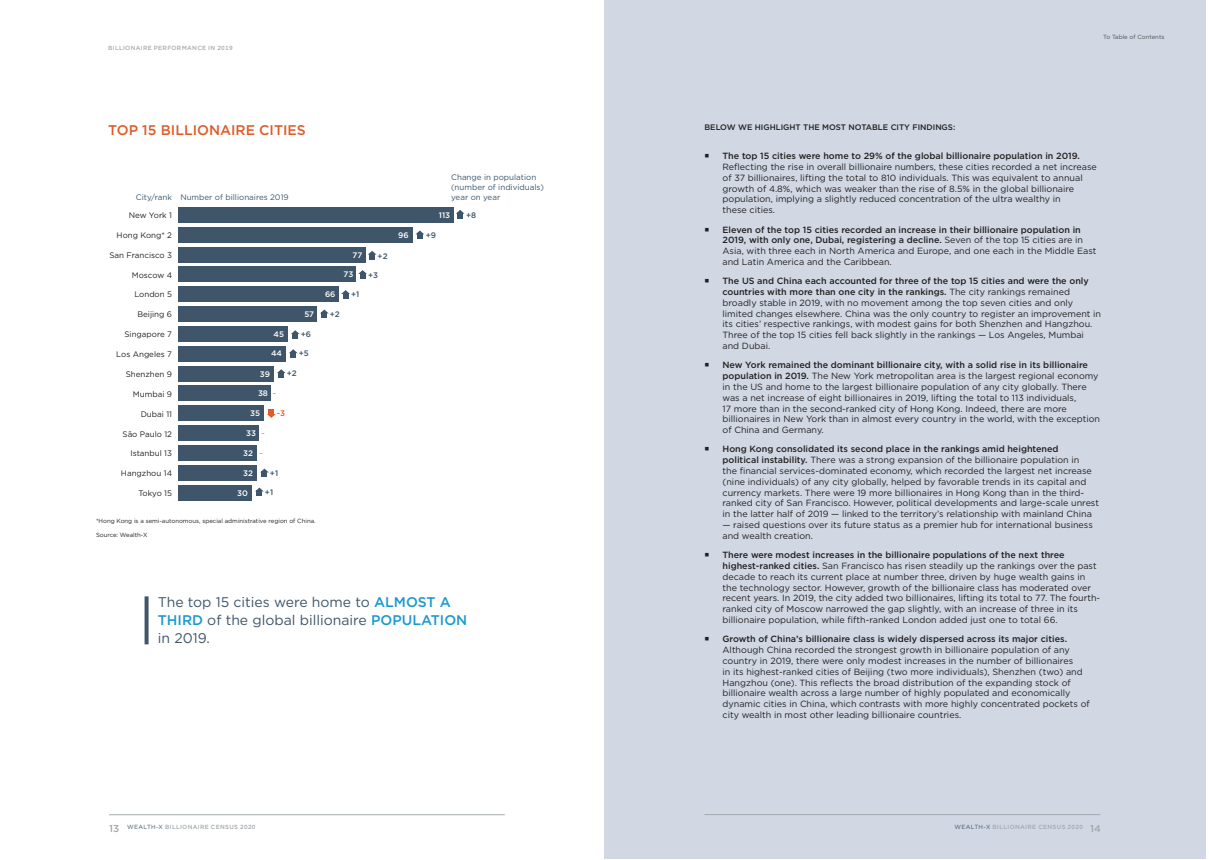
<style>
.page{position:relative;width:1209px;height:860px;background:#fff}
.page>*{position:absolute;margin:0;border:0;box-sizing:border-box;transform-origin:0 0}
.t1{font:14px/18px "Gotham";color:#3e556a}
.t2{font:500 14px "Gotham";color:#e05a28}
.t3{font:9px/10.8px "Gotham";color:#231f20}
.t4{font:500 9px "Gotham";color:#231f20}
.t5{font:8px "Gotham";color:#231f20}
.t6{font:8px/10px "Gotham";color:#3d556b}
.t7{font:500 8px "Gotham";color:#231f20}
.t8{font:500 8px "Gotham";color:#fff}
.t9{font:500 8px "Gotham";color:#3e556a}
.t10{font:500 8px "Gotham";color:#3d556b}
.t11{font:500 8px "Gotham";color:#a4aaad}
.t12{font:500 8px "Gotham";color:#e25a26}
.t13{font:6px "Gotham";color:#231f20}
.t14{font:500 6px "Gotham";letter-spacing:.055em;color:#a3a9ad}
.t15{font:500 6px "Gotham";letter-spacing:.055em;color:#a4aaad}
.t16{font:6px "Gotham";color:#505050}
.s1{font-weight:500;color:#1b99cf}
.s2{font-size:10px}
.s3{font-weight:400;color:#3d556b}
.s4{font-weight:500}
</style>
<div class="page">
<hr style="left:109px;top:814px;width:396px;height:1px;background:#a3a9ad">
<div style="left:178px;top:207px;width:276px;height:16px;background:#3e556a"></div>
<div style="left:178px;top:227px;width:234px;height:15px;background:#3e556a"></div>
<div style="left:178px;top:247px;width:188px;height:15px;background:#3e556a"></div>
<div style="left:178px;top:267px;width:178px;height:15px;background:#3e556a"></div>
<div style="left:178px;top:286px;width:161px;height:16px;background:#3e556a"></div>
<div style="left:178px;top:306px;width:139px;height:16px;background:#3e556a"></div>
<div style="left:178px;top:326px;width:110px;height:16px;background:#3e556a"></div>
<div style="left:178px;top:346px;width:107px;height:15px;background:#3e556a"></div>
<div style="left:178px;top:366px;width:95px;height:15px;background:#3e556a"></div>
<div style="left:178px;top:386px;width:93px;height:15px;background:#3e556a"></div>
<div style="left:178px;top:405px;width:86px;height:16px;background:#3e556a"></div>
<div style="left:178px;top:425px;width:81px;height:16px;background:#3e556a"></div>
<div style="left:178px;top:445px;width:78px;height:16px;background:#3e556a"></div>
<div style="left:178px;top:465px;width:78px;height:15px;background:#3e556a"></div>
<div style="left:178px;top:485px;width:73px;height:15px;background:#3e556a"></div>
<svg style="left:267px;top:410px;width:9px;height:8px"></svg>
<svg style="left:456px;top:210px;width:8px;height:8px"></svg>
<svg style="left:368px;top:251px;width:8px;height:8px"></svg>
<svg style="left:358px;top:270px;width:9px;height:8px"></svg>
<svg style="left:341px;top:290px;width:9px;height:8px"></svg>
<svg style="left:415px;top:230px;width:9px;height:9px"></svg>
<svg style="left:320px;top:310px;width:9px;height:8px"></svg>
<svg style="left:291px;top:330px;width:9px;height:9px"></svg>
<svg style="left:289px;top:349px;width:9px;height:9px"></svg>
<svg style="left:277px;top:369px;width:9px;height:9px"></svg>
<svg style="left:260px;top:469px;width:9px;height:8px"></svg>
<svg style="left:255px;top:488px;width:9px;height:8px"></svg>
<div style="left:604px;top:0;width:602px;height:859px;background:#d1d8e4"></div>
<hr style="left:704px;top:814px;width:396px;height:1px;background:#a3a9ad">
<svg style="left:145px;top:596px;width:4px;height:48px"></svg>
<p class="t15" style="left:108px;top:44px;width:126px">BILLIONAIRE PERFORMANCE IN 2019</p>
<h1 class="t2" style="left:108px;top:121px;width:199px">TOP 15 BILLIONAIRE CITIES</h1>
<p class="t6" style="left:451px;top:172px;width:94px">Change in population (number of individuals)</p>
<p class="t6" style="left:136px;top:192px;width:154px">City/rank Number of billionaires 2019</p>
<p class="t6" style="left:451px;top:192px;width:51px">year on year</p>
<p class="t5" style="left:129px;top:210px;width:45px">New York 1</p>
<p class="t5" style="left:117px;top:230px;width:57px">Hong Kong* 2</p>
<p class="t5" style="left:109px;top:250px;width:64px">San Francisco 3</p>
<p class="t5" style="left:132px;top:270px;width:42px">Moscow 4</p>
<p class="t5" style="left:134px;top:289px;width:39px">London 5</p>
<p class="t5" style="left:137px;top:309px;width:36px">Beijing 6</p>
<p class="t5" style="left:124px;top:329px;width:49px">Singapore 7</p>
<p class="t5" style="left:116px;top:349px;width:57px">Los Angeles 7</p>
<p class="t5" style="left:126px;top:369px;width:48px">Shenzhen 9</p>
<p class="t5" style="left:133px;top:389px;width:41px">Mumbai 9</p>
<p class="t5" style="left:141px;top:409px;width:33px">Dubai 11</p>
<p class="t5" style="left:123px;top:429px;width:51px">São Paulo 12</p>
<p class="t5" style="left:121px;top:468px;width:53px">Hangzhou 14</p>
<p class="t5" style="left:130px;top:448px;width:43px">Istanbul 13</p>
<p class="t5" style="left:138px;top:488px;width:35px">Tokyo 15</p>
<p class="t8" style="left:273px;top:329px;width:12px">45</p>
<p class="t8" style="left:271px;top:348px;width:12px">44</p>
<p class="t8" style="left:304px;top:309px;width:11px">57</p>
<p class="t9" style="left:301px;top:329px;width:12px">+6</p>
<p class="t9" style="left:299px;top:348px;width:12px">+5</p>
<p class="t8" style="left:260px;top:369px;width:12px">39</p>
<p class="t8" style="left:258px;top:388px;width:11px">38</p>
<p class="t11" style="left:273px;top:388px;width:5px">-</p>
<p class="t9" style="left:287px;top:368px;width:11px">+2</p>
<p class="t8" style="left:250px;top:408px;width:11px">35</p>
<p class="t8" style="left:246px;top:428px;width:11px">33</p>
<p class="t8" style="left:243px;top:448px;width:11px">32</p>
<p class="t8" style="left:243px;top:468px;width:11px">32</p>
<p class="t8" style="left:237px;top:488px;width:12px">30</p>
<p class="t12" style="left:277px;top:408px;width:10px">-3</p>
<p class="t11" style="left:262px;top:428px;width:5px">-</p>
<p class="t11" style="left:260px;top:448px;width:5px">-</p>
<p class="t9" style="left:270px;top:467px;width:10px">+1</p>
<p class="t9" style="left:265px;top:486px;width:10px">+1</p>
<p class="t13" style="left:96px;top:517px;width:221px">*Hong Kong is a semi-autonomous, special administrative region of China.</p>
<p class="t13" style="left:96px;top:531px;width:53px">Source: Wealth-X</p>
<p class="t8" style="left:352px;top:250px;width:11px">77</p>
<p class="t9" style="left:377px;top:251px;width:11px">+2</p>
<p class="t8" style="left:325px;top:289px;width:12px">66</p>
<p class="t8" style="left:343px;top:269px;width:11px">73</p>
<p class="t9" style="left:351px;top:289px;width:10px">+1</p>
<p class="t9" style="left:330px;top:308px;width:11px">+2</p>
<p class="t9" style="left:368px;top:270px;width:12px">+3</p>
<p class="t8" style="left:398px;top:230px;width:12px">96</p>
<p class="t8" style="left:439px;top:209px;width:13px">113</p>
<p class="t10" style="left:426px;top:230px;width:12px">+9</p>
<p class="t10" style="left:466px;top:209px;width:12px">+8</p>
<h1 class="t1" style="left:158px;top:593px;width:311px">The top 15 cities were home to <span class="s1">ALMOST A<br>THIRD</span> of the global billionaire <span class="s1">POPULATION </span>in 2019.</h1>
<p class="t14" style="left:109px;top:822px;width:148px"><span class="s2">13</span> <span class="s3">WEALTH-X</span> BILLIONAIRE CENSUS 2020</p>
<p class="t16" style="left:1103px;top:33px;width:63px">To Table of Contents</p>
<p class="t7" style="left:704px;top:122px;width:252px">BELOW WE HIGHLIGHT THE MOST NOTABLE CITY FINDINGS:</p>
<p class="t4" style="left:722px;top:150px;width:359px">The top 15 cities were home to 29% of the global billionaire population in 2019.</p>
<p class="t3" style="left:722px;top:161px;width:376px">Reflecting the rise in overall billionaire numbers, these cities recorded a net increase of 37 billionaires, lifting the total to 810 individuals. This was equivalent to annual growth of 4.8%, which was weaker than the rise of 8.5% in the global billionaire population, implying a slightly reduced concentration of the ultra wealthy in<br>these cities.</p>
<p class="t3" style="left:722px;top:224px;width:375px"><span class="s4">Eleven of the top 15 cities recorded an increase in their billionaire population in 2019, with only one, Dubai, registering a decline.</span> Seven of the top 15 cities are in Asia, with three each in North America and Europe, and one each in the Middle East and Latin America and the Caribbean.</p>
<p class="t3" style="left:722px;top:275px;width:380px"><span class="s4">The US and China each accounted for three of the top 15 cities and were the only countries with more than one city in the rankings.</span> The city rankings remained broadly stable in 2019, with no movement among the top seven cities and only limited changes elsewhere. China was the only country to register an improvement in its cities’ respective rankings, with modest gains for both Shenzhen and Hangzhou.<br>Three of the top 15 cities fell back slightly in the rankings — Los Angeles, Mumbai and Dubai.</p>
<p class="t3" style="left:722px;top:360px;width:379px"><span class="s4">New York remained the dominant billionaire city, with a solid rise in its billionaire population in 2019.</span> The New York metropolitan area is the largest regional economy in the US and home to the largest billionaire population of any city globally. There was a net increase of eight billionaires in 2019, lifting the total to 113 individuals,<br>17 more than in the second-ranked city of Hong Kong. Indeed, there are more billionaires in New York than in almost every country in the world, with the exception of China and Germany.</p>
<p class="t3" style="left:722px;top:444px;width:378px"><span class="s4">Hong Kong consolidated its second place in the rankings amid heightened<br>political instability.</span> There was a strong expansion of the billionaire population in<br>the financial services-dominated economy, which recorded the largest net increase (nine individuals) of any city globally, helped by favorable trends in its capital and currency markets. There were 19 more billionaires in Hong Kong than in the third&shy;ranked city of San Francisco. However, political developments and large-scale unrest in the latter half of 2019 — linked to the territory’s relationship with mainland China</p>
<p class="t3" style="left:722px;top:519px;width:372px">— raised questions over its future status as a premier hub for international business and wealth creation.</p>
<p class="t3" style="left:722px;top:549px;width:379px"><span class="s4">There were modest increases in the billionaire populations of the next three highest-ranked cities.</span> San Francisco has risen steadily up the rankings over the past decade to reach its current place at number three, driven by huge wealth gains in the technology sector. However, growth of the billionaire class has moderated over recent years. In 2019, the city added two billionaires, lifting its total to 77. The fourth&shy;ranked city of Moscow narrowed the gap slightly, with an increase of three in its billionaire population, while fifth-ranked London added just one to total 66.</p>
<p class="t4" style="left:722px;top:633px;width:346px">Growth of China’s billionaire class is widely dispersed across its major cities.</p>
<p class="t3" style="left:722px;top:644px;width:369px">Although China recorded the strongest growth in billionaire population of any country in 2019, there were only modest increases in the number of billionaires<br>in its highest-ranked cities of Beijing (two more individuals), Shenzhen (two) and Hangzhou (one). This reflects the broad distribution of the expanding stock of billionaire wealth across a large number of highly populated and economically dynamic cities in China, which contrasts with more highly concentrated pockets of city wealth in most other leading billionaire countries.</p>
<p class="t14" style="left:954px;top:822px;width:148px"><span class="s3">WEALTH-X</span> BILLIONAIRE CENSUS 2020 <span class="s2">14</span></p>
</div>
